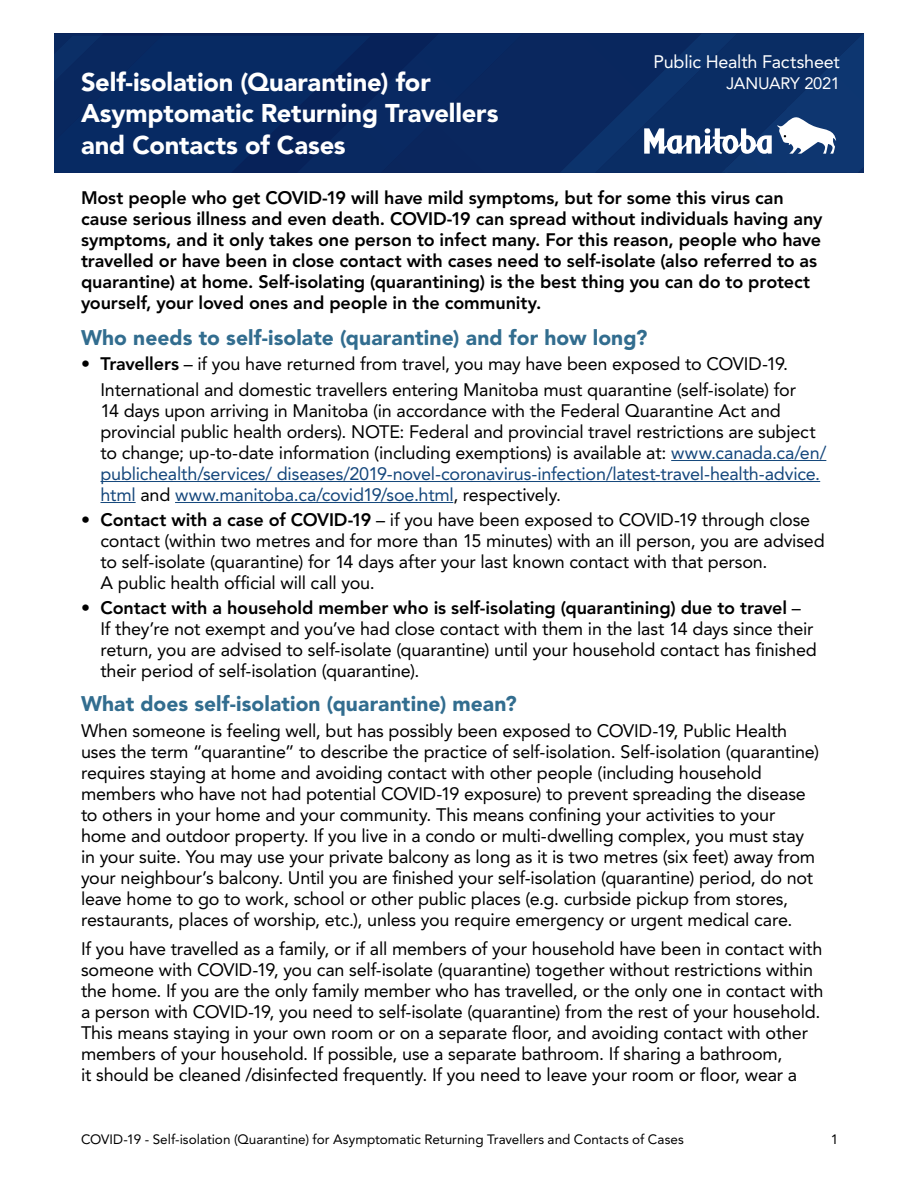
<style>
.page{position:relative;width:918px;height:1188px;background:#fff}
.page>*{position:absolute;margin:0;border:0;box-sizing:border-box;transform-origin:0 0}
.Title_Header{font:900 25.5px/31.5px "Avenir LT Std";letter-spacing:-.005em;color:#fff}
.Question_Text{font:900 21px "Avenir LT Std";letter-spacing:.005em;color:#326d8f}
.Answer_Text{font:18px/21px "Avenir LT Std";letter-spacing:-.01em;color:#000}
.Bullet_Text{font:18px/21px "Avenir LT Std";letter-spacing:-.01em;color:#000}
.Intro_Text{font:800 18px/21px "Avenir LT Std";letter-spacing:-.005em;color:#000}
.Answer_Text-2{font:18px "Avenir LT Std";letter-spacing:-.01em;color:#fff}
.Answer_Text-3{font:16.5px "Avenir LT Std";letter-spacing:-.015em;color:#fff}
.t1{font:13.5px "Avenir LT Std";color:#000}
.s1{font-weight:800}
.s2{color:#15477c}
</style>
<div class="page">
<div style="left:55px;top:33px;width:809px;height:140px;background:#082962"></div>
<svg style="left:644px;top:34px;width:220px;height:139px"></svg>
<hr style="left:671px;top:460px;width:155px;height:1px;background:#15477c">
<hr style="left:100px;top:481px;width:720px;height:1px;background:#15477c">
<hr style="left:100px;top:502px;width:36px;height:1px;background:#15477c">
<hr style="left:175px;top:502px;width:278px;height:1px;background:#15477c">
<p class="Answer_Text-2" style="left:654px;top:51px;width:188px">Public Health Factsheet</p>
<h1 class="Title_Header" style="left:81px;top:66px;width:351px">Self-isolation (Quarantine) for</h1>
<p class="Answer_Text-3" style="left:726px;top:73px;width:115px">JANUARY 2021</p>
<h1 class="Title_Header" style="left:81px;top:97px;width:419px">Asymptomatic Returning Travellers and Contacts of Cases</h1>
<h2 class="Intro_Text" style="left:81px;top:187px;width:743px">Most people who get COVID-19 will have mild symptoms, but for some this virus can cause serious illness and even death. COVID-19 can spread without individuals having any symptoms, and it only takes one person to infect many. For this reason, people who have travelled or have been in close contact with cases need to self-isolate (also referred to as quarantine) at home. Self-isolating (quarantining) is the best thing you can do to protect yourself, your loved ones and people in the community.</h2>
<p class="Question_Text" style="left:81px;top:325px;width:568px">Who needs to self-isolate (quarantine) and for how long?</p>
<p class="Bullet_Text" style="left:81px;top:354px;width:709px">• <span class="s1">Travellers</span> – if you have returned from travel, you may have been exposed to COVID-19.</p>
<p class="Bullet_Text" style="left:100px;top:379px;width:727px">International and domestic travellers entering Manitoba must quarantine (self-isolate) for<br>14 days upon arriving in Manitoba (in accordance with the Federal Quarantine Act and provincial public health orders). NOTE: Federal and provincial travel restrictions are subject to change; up-to-date information (including exemptions) is available at: <span class="s2">www.canada.ca/en/ publichealth/services/ diseases/2019-novel-coronavirus-infection/latest-travel-health-advice. html</span> and <span class="s2">www.manitoba.ca/covid19/soe.html</span>, respectively.</p>
<p class="Bullet_Text" style="left:100px;top:509px;width:726px;text-indent:-20px">• <span class="s1">Contact with a case of COVID-19</span> – if you have been exposed to COVID-19 through close contact (within two metres and for more than 15 minutes) with an ill person, you are advised to self-isolate (quarantine) for 14 days after your last known contact with that person.<br>A public health official will call you.</p>
<p class="Bullet_Text" style="left:100px;top:598px;width:718px;text-indent:-20px">• <span class="s1">Contact with a household member who is self-isolating (quarantining) due to travel</span> –<br>If they’re not exempt and you’ve had close contact with them in the last 14 days since their return, you are advised to self-isolate (quarantine) until your household contact has finished their period of self-isolation (quarantine).</p>
<p class="Question_Text" style="left:81px;top:691px;width:437px">What does self-isolation (quarantine) mean?</p>
<p class="Answer_Text" style="left:81px;top:720px;width:740px">When someone is feeling well, but has possibly been exposed to COVID-19, Public Health uses the term “quarantine” to describe the practice of self-isolation. Self-isolation (quarantine) requires staying at home and avoiding contact with other people (including household members who have not had potential COVID-19 exposure) to prevent spreading the disease to others in your home and your community. This means confining your activities to your home and outdoor property. If you live in a condo or multi-dwelling complex, you must stay in your suite. You may use your private balcony as long as it is two metres (six feet) away from your neighbour’s balcony. Until you are finished your self-isolation (quarantine) period, do not leave home to go to work, school or other public places (e.g. curbside pickup from stores, restaurants, places of worship, etc.), unless you require emergency or urgent medical care.</p>
<p class="Answer_Text" style="left:81px;top:939px;width:744px">If you have travelled as a family, or if all members of your household have been in contact with someone with COVID-19, you can self-isolate (quarantine) together without restrictions within the home. If you are the only family member who has travelled, or the only one in contact with a person with COVID-19, you need to self-isolate (quarantine) from the rest of your household.<br>This means staying in your own room or on a separate floor, and avoiding contact with other members of your household. If possible, use a separate bathroom. If sharing a bathroom,<br>it should be cleaned /disinfected frequently. If you need to leave your room or floor, wear a</p>
<p class="t1" style="left:81px;top:1132px;width:604px">COVID-19 - Self-isolation (Quarantine) for Asymptomatic Returning Travellers and Contacts of Cases</p>
<p class="t1" style="left:831px;top:1132px;width:9px">1</p>
</div>
